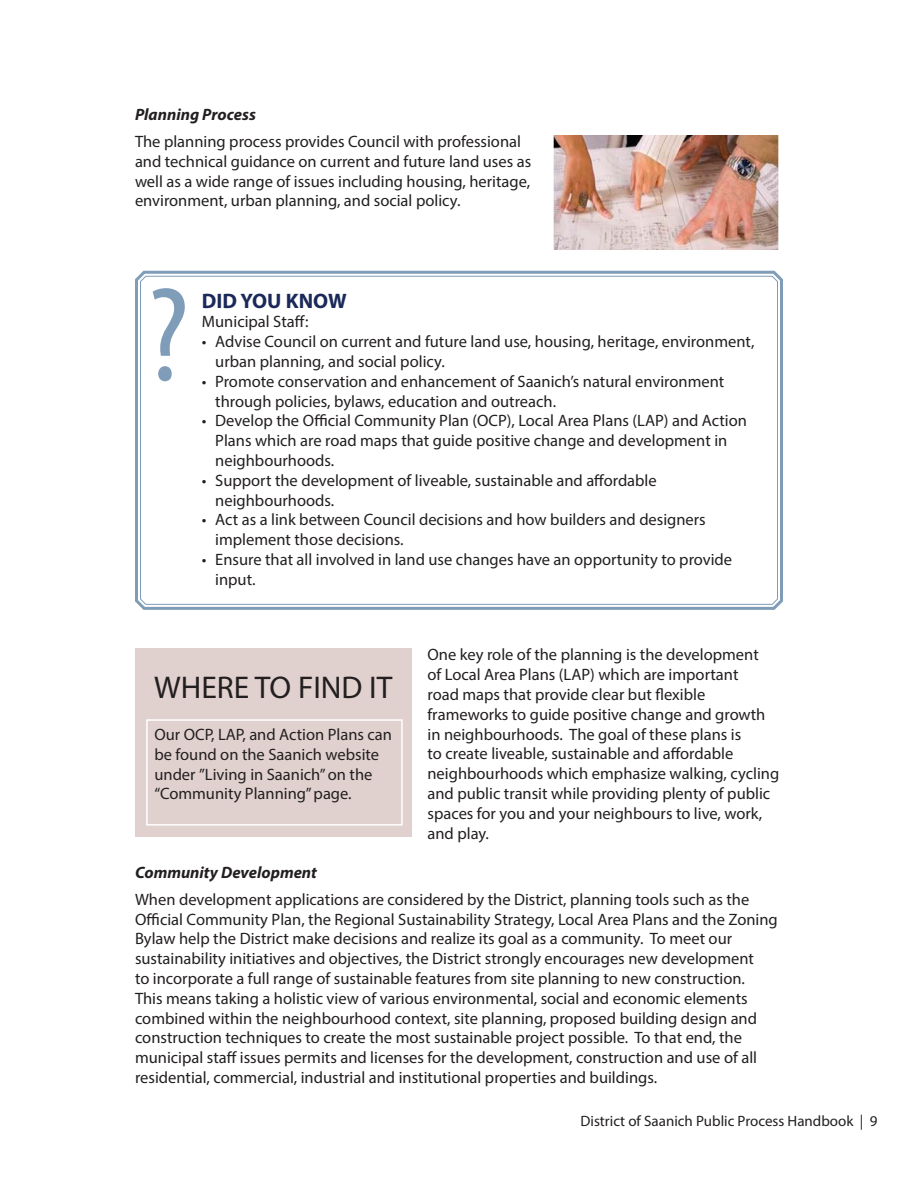
<style>
.page{position:relative;width:918px;height:1188px;background:#fff}
.page>*{position:absolute;margin:0;border:0;box-sizing:border-box;transform-origin:0 0}
.t1{font:condensed 135px "Myriad Pro";color:#7f9db8}
.t2{font:31.5px "Myriad Pro";color:#231f20}
.t3{font:700 21px "Myriad Pro";color:#1a2959}
.t4{font:16.5px/19.8px "Myriad Pro";color:#231f20}
.t5{font:italic 700 16.5px "Myriad Pro";color:#231f20}
.t6{font:15px "Myriad Pro";color:#231f20}
</style>
<div class="page">
<svg style="left:135px;top:270px;width:648px;height:340px"></svg>
<div style="left:135px;top:648px;width:277px;height:189px;background:#e0d1ce"></div>
<div style="left:146px;top:719px;width:257px;height:107px;border:2px solid #fff"></div>
<img style="left:554px;top:135px;width:224px;height:114px">
<p class="t5" style="left:135px;top:109px;width:122px">Planning Process</p>
<p class="t4" style="left:135px;top:133px;width:398px">The planning process provides Council with professional and technical guidance on current and future land uses as well as a wide range of issues including housing, heritage, environment, urban planning, and social policy.</p>
<h1 class="t1" style="left:147px;top:255px;width:43px">?</h1>
<p class="t3" style="left:202px;top:292px;width:146px">DID YOU KNOW</p>
<p class="t4" style="left:202px;top:313px;width:108px">Municipal Staff:</p>
<p class="t4" style="left:215px;top:333px;width:541px;text-indent:-13px">• Advise Council on current and future land use, housing, heritage, environment, urban planning, and social policy.</p>
<p class="t4" style="left:215px;top:372px;width:511px;text-indent:-13px">• Promote conservation and enhancement of Saanich’s natural environment through policies, bylaws, education and outreach.</p>
<p class="t4" style="left:215px;top:412px;width:533px;text-indent:-13px">• Develop the Official Community Plan (OCP), Local Area Plans (LAP) and Action<br>Plans which are road maps that guide positive change and development in neighbourhoods.</p>
<p class="t4" style="left:215px;top:471px;width:443px;text-indent:-13px">• Support the development of liveable, sustainable and affordable neighbourhoods.</p>
<p class="t4" style="left:215px;top:511px;width:492px;text-indent:-13px">• Act as a link between Council decisions and how builders and designers implement those decisions.</p>
<p class="t4" style="left:215px;top:551px;width:518px;text-indent:-13px">• Ensure that all involved in land use changes have an opportunity to provide input.</p>
<h2 class="t2" style="left:154px;top:676px;width:240px">WHERE TO FIND IT</h2>
<p class="t4" style="left:154px;top:726px;width:239px">Our OCP, LAP, and Action Plans can be found on the Saanich website under ”Living in Saanich” on the “Community Planning” page.</p>
<p class="t4" style="left:428px;top:646px;width:353px">One key role of the planning is the development<br>of Local Area Plans (LAP) which are important<br>road maps that provide clear but flexible frameworks to guide positive change and growth in neighbourhoods. The goal of these plans is<br>to create liveable, sustainable and affordable neighbourhoods which emphasize walking, cycling and public transit while providing plenty of public spaces for you and your neighbours to live, work, and play.</p>
<p class="t5" style="left:135px;top:866px;width:184px">Community Development</p>
<p class="t4" style="left:135px;top:890px;width:644px">When development applications are considered by the District, planning tools such as the Official Community Plan, the Regional Sustainability Strategy, Local Area Plans and the Zoning Bylaw help the District make decisions and realize its goal as a community. To meet our sustainability initiatives and objectives, the District strongly encourages new development<br>to incorporate a full range of sustainable features from site planning to new construction.<br>This means taking a holistic view of various environmental, social and economic elements combined within the neighbourhood context, site planning, proposed building design and construction techniques to create the most sustainable project possible. To that end, the municipal staff issues permits and licenses for the development, construction and use of all residential, commercial, industrial and institutional properties and buildings.</p>
<p class="t6" style="left:581px;top:1115px;width:298px">District of Saanich Public Process Handbook | 9</p>
</div>
